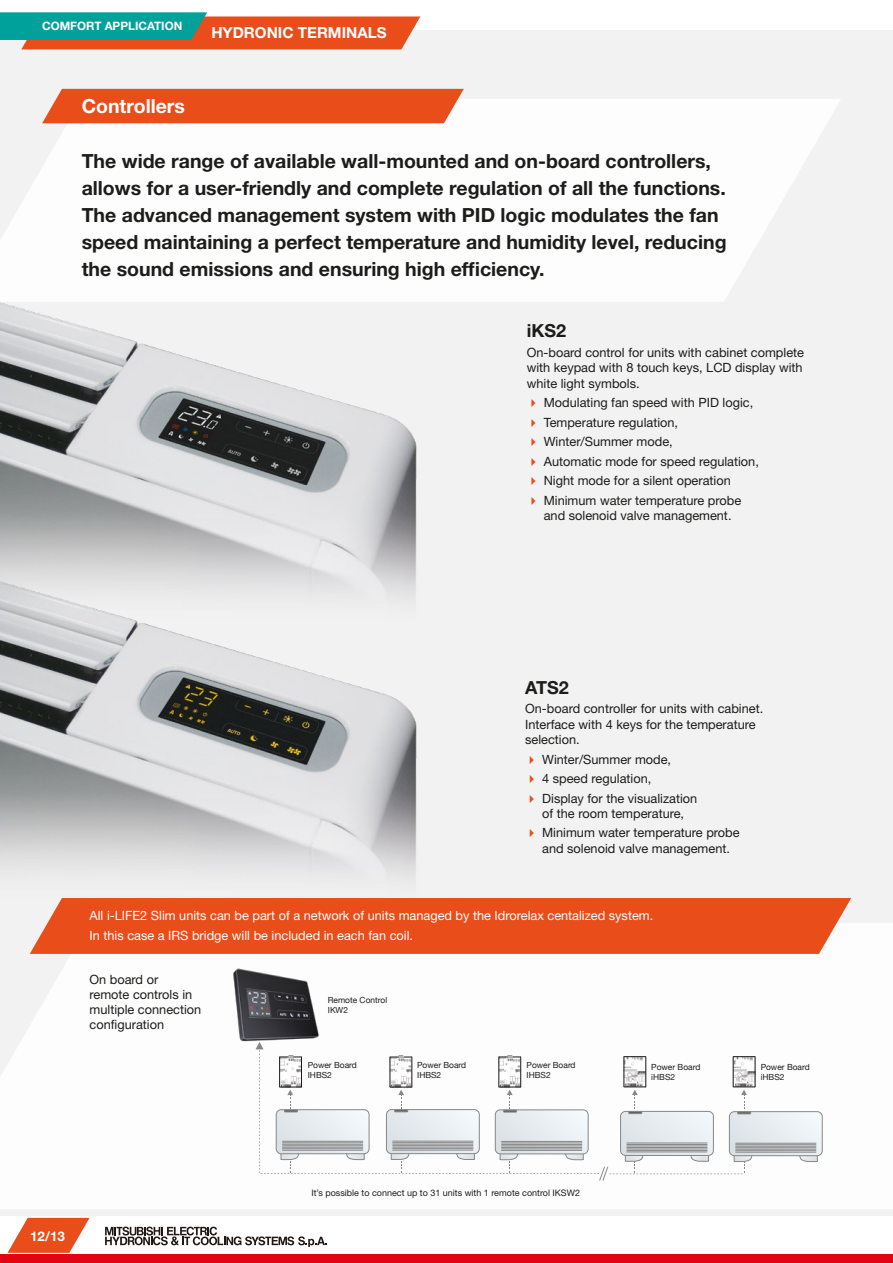
<style>
.page{position:relative;width:893px;height:1263px;background:#fff}
.page>*{position:absolute;margin:0;border:0;box-sizing:border-box;transform-origin:0 0}
.t1{font:700 19.5px/27px "Helvetica Neue LT Std";color:#1c1c1b}
.t2{font:700 19.5px "Helvetica Neue LT Std";color:#fff}
.t3{font:700 18px "Helvetica Neue LT Std";color:#1c1c1b}
.t4{font:700 15.15px "Helvetica Neue LT Std";color:#fff}
.t5{font:700 13.35px "Helvetica Neue LT Std";color:#fff}
.t6{font:12.75px/15.3px "Helvetica Neue LT Std";color:#1c1c1b;text-align:center}
.t7{font:12.75px/19.5px "Helvetica Neue LT Std";color:#fff}
.t8{font:700 11.55px "Helvetica Neue LT Std";color:#fff}
.t9{font:9px "Helvetica Neue LT Std";color:#1c1c1b}
.t10{font:8.4px/10.1px "Helvetica Neue";color:#1c1c1b}
.s1{color:#e94e1a}
</style>
<div class="page">
<div style="left:0;top:30px;width:893px;height:1185px;background:#f2f2f2"></div>
<img style="left:0;top:302px;width:417px;height:279px">
<img style="left:0;top:581px;width:417px;height:300px">
<svg style="left:0;top:99px;width:840px;height:202px;fill:#fdfdfd"></svg>
<div style="left:0;top:924px;width:893px;height:285px;background:#fdfdfd"></div>
<svg style="left:0;top:12px;width:420px;height:37px;background:#977c5d"></svg>
<svg style="left:7px;top:1218px;width:83px;height:35px"></svg>
<svg style="left:105px;top:1226px;width:222px;height:21px"></svg>
<div style="left:0;top:1254px;width:893px;height:9px;background:#e30413"></div>
<div style="left:42px;top:89px;width:422px;height:34px;background:#e94e1a"></div>
<div style="left:30px;top:898px;width:821px;height:56px;background:#e94e1a"></div>
<img style="left:232px;top:968px;width:88px;height:75px">
<div style="left:259px;top:1043px;width:483px;height:131px;background:#fdfdfd"></div>
<svg style="left:280px;top:1057px;width:21px;height:1px"></svg>
<hr style="left:279px;top:1057px;width:1px;height:30px;background:#1c1c1b">
<svg style="left:276px;top:1087px;width:93px;height:85px"></svg>
<hr style="left:301px;top:1057px;width:1px;height:30px;background:#1c1c1b">
<img style="left:390px;top:1055px;width:22px;height:32px">
<svg style="left:391px;top:1057px;width:21px;height:1px"></svg>
<hr style="left:390px;top:1057px;width:1px;height:30px;background:#1c1c1b">
<svg style="left:386px;top:1087px;width:93px;height:85px"></svg>
<hr style="left:412px;top:1057px;width:1px;height:30px;background:#1c1c1b">
<img style="left:499px;top:1055px;width:22px;height:32px">
<svg style="left:500px;top:1057px;width:20px;height:1px"></svg>
<hr style="left:499px;top:1057px;width:1px;height:30px;background:#1c1c1b">
<svg style="left:495px;top:1087px;width:93px;height:85px"></svg>
<hr style="left:520px;top:1057px;width:1px;height:30px;background:#1c1c1b">
<hr style="left:624px;top:1057px;width:1px;height:30px;background:#1c1c1b">
<hr style="left:646px;top:1057px;width:1px;height:30px;background:#1c1c1b">
<svg style="left:624px;top:1056px;width:22px;height:1px"></svg>
<img style="left:734px;top:1057px;width:21px;height:30px">
<hr style="left:733px;top:1057px;width:1px;height:30px;background:#1c1c1b">
<hr style="left:755px;top:1057px;width:1px;height:30px;background:#1c1c1b">
<svg style="left:733px;top:1056px;width:22px;height:1px"></svg>
<svg style="left:621px;top:1087px;width:92px;height:85px"></svg>
<div style="left:620px;top:1111px;width:93px;height:44px;border:1px solid #878787;border-radius:5px"></div>
<svg style="left:729px;top:1087px;width:93px;height:85px"></svg>
<div style="left:729px;top:1111px;width:93px;height:45px;border:1px solid #878787;border-radius:5px"></div>
<svg style="left:599px;top:1166px;width:10px;height:15px"></svg>
<svg style="left:256px;top:1042px;width:8px;height:7px"></svg>
<p class="t8" style="left:42px;top:19px;width:142px">COMFORT APPLICATION</p>
<h1 class="t2" style="left:82px;top:94px;width:105px">Controllers</h1>
<p class="t4" style="left:211px;top:23px;width:177px">HYDRONIC TERMINALS</p>
<p class="t1" style="left:82px;top:147px;width:646px">The wide range of available wall-mounted and on-board controllers, allows for a user-friendly and complete regulation of all the functions.<br>The advanced management system with PID logic modulates the fan speed maintaining a perfect temperature and humidity level, reducing the sound emissions and ensuring high efficiency.</p>
<h2 class="t3" style="left:527px;top:320px;width:41px">iKS2</h2>
<p class="t6" style="left:527px;top:345px;width:279px;text-align:justify">On-board control for units with cabinet complete with keypad with 8 touch keys, LCD display with white light symbols.</p>
<p class="t6" style="left:527px;top:395px;width:228px"><span class="s1">✔</span> Modulating fan speed with PID logic,</p>
<p class="t6" style="left:527px;top:414px;width:153px"><span class="s1">✔</span> Temperature regulation,</p>
<p class="t6" style="left:527px;top:434px;width:147px"><span class="s1">✔</span> Winter/Summer mode,</p>
<p class="t6" style="left:527px;top:453px;width:234px"><span class="s1">✔</span> Automatic mode for speed regulation,</p>
<p class="t6" style="left:527px;top:473px;width:206px"><span class="s1">✔</span> Night mode for a silent operation</p>
<p class="t6" style="left:527px;top:492px;width:216px"><span class="s1">✔</span> Minimum water temperature probe and solenoid valve management.</p>
<h2 class="t3" style="left:525px;top:676px;width:45px">ATS2</h2>
<p class="t6" style="left:525px;top:701px;width:240px;text-align:left">On-board controller for units with cabinet.<br>Interface with 4 keys for the temperature selection.</p>
<p class="t6" style="left:525px;top:751px;width:147px"><span class="s1">✔</span> Winter/Summer mode,</p>
<p class="t6" style="left:525px;top:771px;width:128px"><span class="s1">✔</span> 4 speed regulation,</p>
<p class="t6" style="left:525px;top:790px;width:174px"><span class="s1">✔</span> Display for the visualization of the room temperature,</p>
<p class="t6" style="left:525px;top:825px;width:216px"><span class="s1">✔</span> Minimum water temperature probe and solenoid valve management.</p>
<p class="t7" style="left:90px;top:906px;width:565px">All i-LIFE2 Slim units can be part of a network of units managed by the Idrorelax centalized system.<br>In this case a IRS bridge will be included in each fan coil.</p>
<p class="t6" style="left:90px;top:971px;width:113px;text-align:left">On board or remote controls in multiple connection configuration</p>
<p class="t5" style="left:30px;top:1228px;width:36px">12/13</p>
<p class="t10" style="left:328px;top:996px;width:61px">Remote Control<br>IKW2</p>
<p class="t10" style="left:308px;top:1060px;width:51px">Power Board<br>IHBS2</p>
<p class="t10" style="left:417px;top:1060px;width:51px">Power Board<br>IHBS2</p>
<p class="t10" style="left:527px;top:1060px;width:51px">Power Board<br>IHBS2</p>
<p class="t10" style="left:651px;top:1062px;width:51px">Power Board iHBS2</p>
<p class="t10" style="left:761px;top:1062px;width:51px">Power Board iHBS2</p>
<p class="t9" style="left:311px;top:1187px;width:270px">It’s possible to connect up to 31 units with 1 remote control IKSW2</p>
</div>
